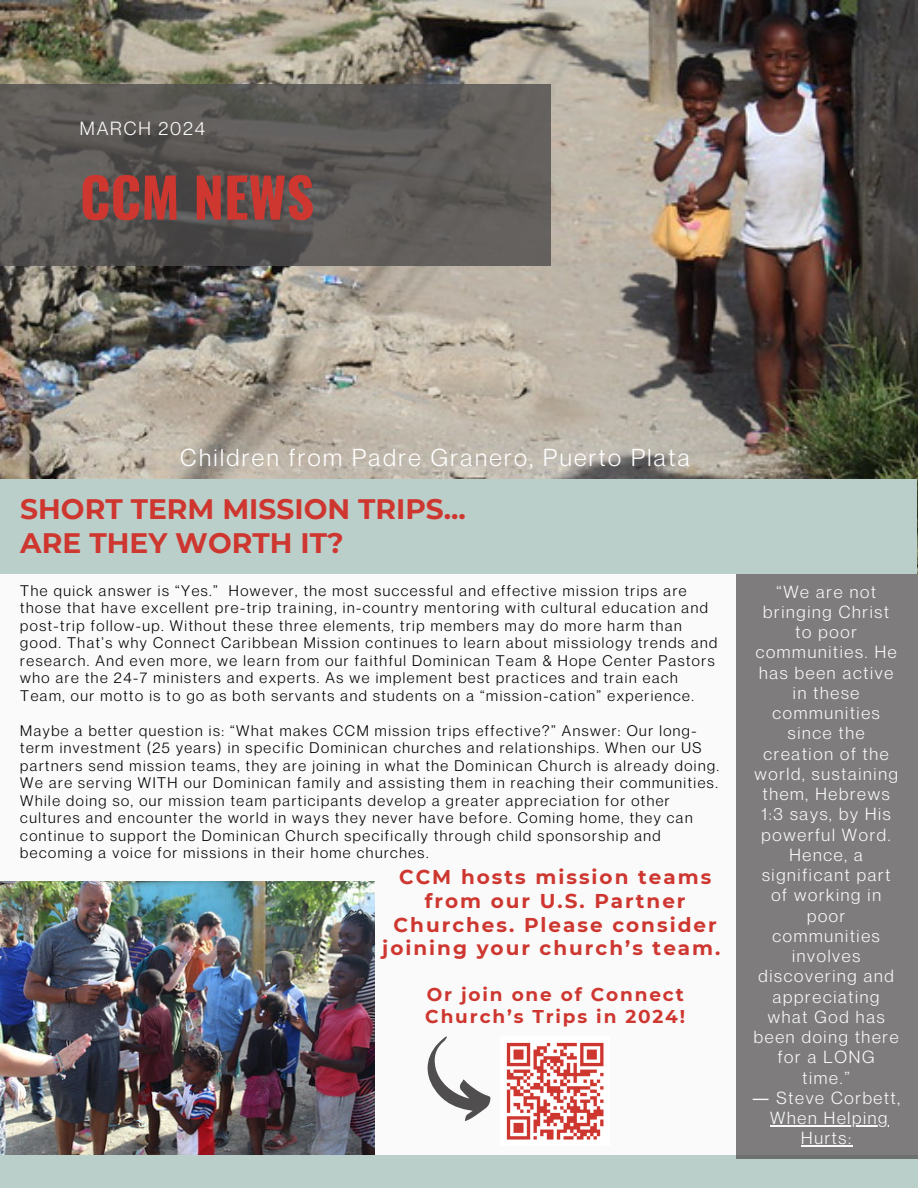
<style>
.page{position:relative;width:918px;height:1188px;background:#fafafa}
.page>*{position:absolute;margin:0;border:0;box-sizing:border-box;transform-origin:0 0}
.t1{font:700 54.45px "Oswald";color:#ce3730}
.t2{font:700 28.2px/33.8px "Montserrat";color:#ce3730}
.t3{font:24px "Neue Montreal";letter-spacing:.1em;color:#fff}
.t4{font:700 19.95px/23.7px "Montserrat";letter-spacing:.1em;color:#ce3730;text-align:center}
.t5{font:18.6px "Neue Montreal";letter-spacing:.1em;color:#fafafa}
.t6{font:700 18.45px/21.3px "Montserrat";letter-spacing:.1em;color:#ce3730}
.t7{font:17.1px/20.2px "Neue Montreal";letter-spacing:.1em;color:#fafafa;text-align:center}
.t8{font:15px/17.5px "Neue Montreal";letter-spacing:.1em;color:#000}
.s1{font-family:"Noto Sans"}
</style>
<div class="page">
<img style="left:0;top:0;width:918px;height:574px">
<img style="left:0;top:882px;width:375px;height:273px">
<svg style="left:0;top:84px;width:550px;height:181px;background:#5a5755"></svg>
<div style="left:0;top:1155px;width:918px;height:33px;background:#bbcfca"></div>
<div style="left:0;top:479px;width:917px;height:95px;background:#bbcfca"></div>
<div style="left:736px;top:574px;width:182px;height:584px;background:#7e7c7c"></div>
<div style="left:500px;top:1036px;width:110px;height:110px;background:#fff"></div>
<svg style="left:506px;top:1042px;width:98px;height:98px"></svg>
<svg style="left:428px;top:1036px;width:62px;height:85px"></svg>
<hr style="left:770px;top:1125px;width:119px;height:1px;background:#fafafa">
<hr style="left:801px;top:1145px;width:52px;height:2px;background:#fafafa">
<h1 class="t5" style="left:80px;top:117px;width:127px">MARCH 2024</h1>
<h4 class="t1" style="left:80px;top:155px;width:236px">CCM NEWS</h4>
<p class="t3" style="left:180px;top:443px;width:511px">Children from Padre Granero, Puerto Plata</p>
<h3 class="t2" style="left:20px;top:492px;width:447px">SHORT TERM MISSION TRIPS...<br>ARE THEY WORTH IT?</h3>
<p class="t8" style="left:20px;top:581px;width:699px">The quick answer is “Yes.” However, the most successful and effective mission trips are those that have excellent pre-trip training, in-country mentoring with cultural education and post-trip follow-up. Without these three elements, trip members may do more harm than good. That’s why Connect Caribbean Mission continues to learn about missiology trends and research. And even more, we learn from our faithful Dominican Team &amp; Hope Center Pastors who are the 24-7 ministers and experts. As we implement best practices and train each Team, our motto is to go as both servants and students on a “mission-cation” experience.</p>
<p class="t8" style="left:20px;top:721px;width:700px">Maybe a better question is: “What makes CCM mission trips effective?” Answer: Our long&shy;term investment (25 years) in specific Dominican churches and relationships. When our US partners send mission teams, they are joining in what the Dominican Church is already doing.<br>We are serving WITH our Dominican family and assisting them in reaching their communities.<br>While doing so, our mission team participants develop a greater appreciation for other cultures and encounter the world in ways they never have before. Coming home, they can continue to support the Dominican Church specifically through child sponsorship and becoming a voice for missions in their home churches.</p>
<h5 class="t4" style="left:382px;top:865px;width:340px">CCM hosts mission teams from our U.S. Partner<br>Churches. Please consider joining your church’s team.</h5>
<h5 class="t6" style="left:425px;top:984px;width:261px">Or join one of Connect<br>Church’s Trips in 2024!</h5>
<h2 class="t7" style="left:752px;top:581px;width:149px">“We are not bringing Christ<br>to poor communities. He has been active in these communities since the creation of the world, sustaining them, Hebrews<br>1:3 says, by His powerful Word.<br>Hence, a significant part of working in poor communities involves discovering and appreciating what God has been doing there for a LONG time.”<br><span class="s1">―</span> Steve Corbett,</h2>
<p class="t7" style="left:770px;top:1108px;width:119px">When Helping<br>Hurts:</p>
</div>
